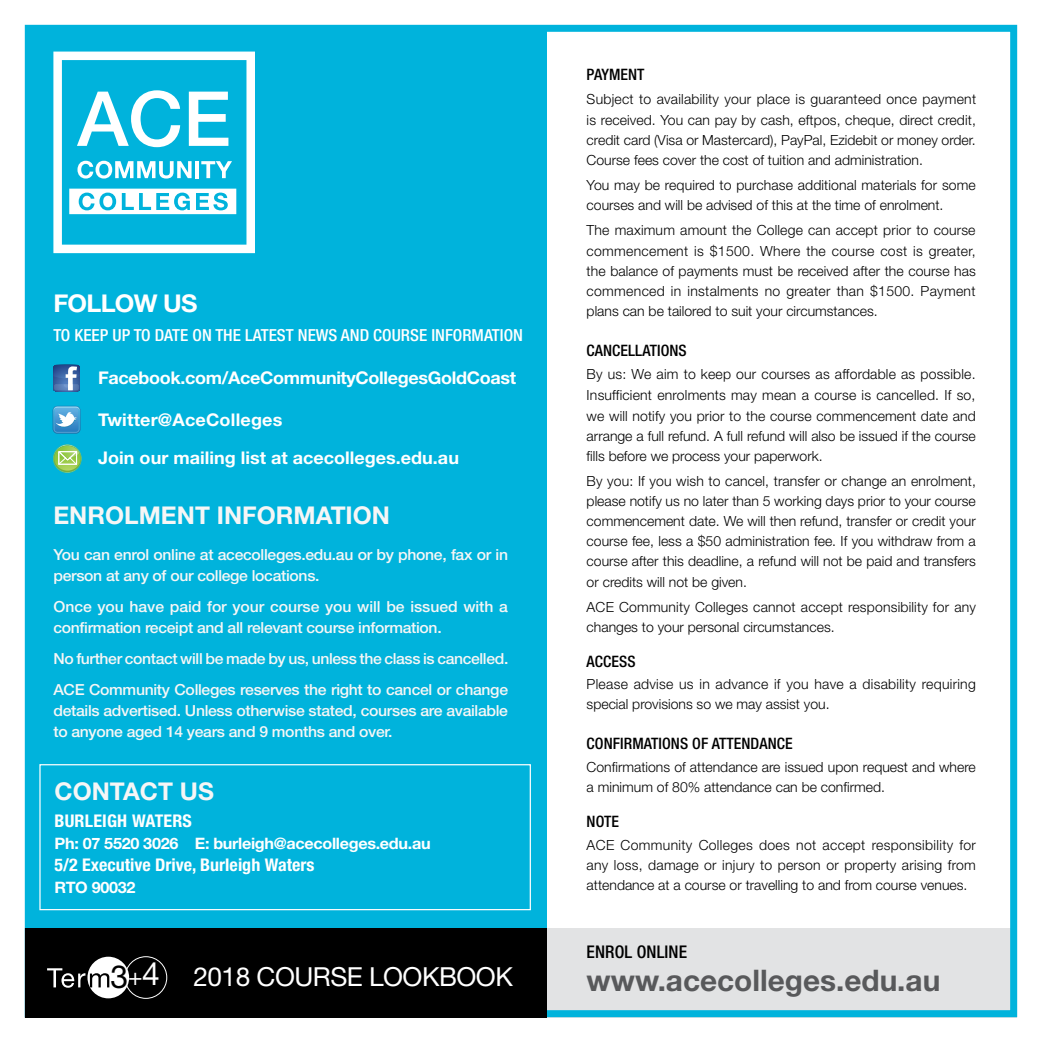
<style>
.page{position:relative;width:1042px;height:1042px;background:#fff}
.page>*{position:absolute;margin:0;border:0;box-sizing:border-box;transform-origin:0 0}
.t1{font:31.85px "Helvetica Neue LT Std";color:#000}
.t2{font:700 29.75px "Helvetica Neue LT Std";color:#58595b}
.t3{font:26.25px "Helvetica Neue LT Std";letter-spacing:-.02em;color:#fff}
.t4{font:700 24.5px "Helvetica Neue LT Std";color:#f6f6f6}
.t5{font:700 24.5px "Helvetica Neue LT Std";letter-spacing:-.03em;color:#fff}
.t6{font:700 17.5px/37.6px "Helvetica Neue LT Std";color:#fff}
.t7{font:700 condensed 17.5px "Helvetica Neue LT Std";color:#fff}
.t8{font:700 17.5px "Helvetica Neue LT Std";letter-spacing:-.02em;color:#fff}
.t9{font:500 condensed 17.5px "Helvetica Neue LT Std";letter-spacing:.005em;color:#000}
.t10{font:500 condensed 16.62px "Helvetica Neue LT Std";color:#fff}
.t11{font:500 condensed 15.75px "Helvetica Neue LT Std";letter-spacing:.005em;color:#000}
.t12{font:700 15.75px "Helvetica Neue LT Std";letter-spacing:-.02em;color:#fff}
.t13{font:500 15.22px/21px "Helvetica Neue LT Std";letter-spacing:-.02em;color:#f6f6f6}
.t14{font:300 14px/20.1px "Helvetica Neue LT Std";color:#000;text-align:justify}
.t15{font:300 14px/20.1px "Helvetica Neue LT Std";letter-spacing:.02em;color:#000}
.s1{font-size:24.15px;color:#fff}
.s2{color:#fff}
</style>
<div class="page">
<div style="left:25px;top:25px;width:521px;height:989px;background:#00b3dc"></div>
<svg style="left:53px;top:52px;width:202px;height:201px"></svg>
<div style="left:25px;top:928px;width:992px;height:89px;background:#e2e3e4"></div>
<div style="left:25px;top:25px;width:992px;height:992px;border:7px solid #00b3dc"></div>
<div style="left:39px;top:764px;width:492px;height:146px;border:1px solid #fff"></div>
<div style="left:25px;top:928px;width:521px;height:89px;background:#000"></div>
<svg style="left:53px;top:365px;width:27px;height:26px"></svg>
<svg style="left:53px;top:444px;width:29px;height:29px"></svg>
<svg style="left:53px;top:406px;width:27px;height:28px"></svg>
<div style="left:125px;top:956px;width:42px;height:43px;border:1px solid #fff;border-radius:50%"></div>
<div style="left:87px;top:956px;width:42px;height:42px;background:#fff;border-radius:50%"></div>
<svg style="left:47px;top:968px;width:62px;height:19px"></svg>
<h3 class="t5" style="left:53px;top:288px;width:146px">FOLLOW US</h3>
<p class="t10" style="left:53px;top:325px;width:471px">TO KEEP UP TO DATE ON THE LATEST NEWS AND COURSE INFORMATION</p>
<p class="t8" style="left:98px;top:367px;width:419px">Facebook.com/AceCommunityCollegesGoldCoast</p>
<p class="t6" style="left:98px;top:401px;width:362px">Twitter@AceColleges<br>Join our mailing list at acecolleges.edu.au</p>
<h3 class="t4" style="left:53px;top:500px;width:338px">ENROLMENT INFORMATION</h3>
<p class="t13" style="left:53px;top:544px;width:456px">You can enrol online at acecolleges.edu.au or by phone, fax or in person at any of our college locations.</p>
<p class="t13" style="left:53px;top:596px;width:456px">Once you have paid for your course you will be issued with a confirmation receipt and all relevant course information.</p>
<p class="t13" style="left:53px;top:643px;width:456px;line-height:31px">No further contact will be made by us, unless the class is cancelled.<br>ACE Community Colleges reserves the right to cancel or change</p>
<p class="t13" style="left:53px;top:700px;width:456px">details advertised. Unless otherwise stated, courses are available to anyone aged 14 years and 9 months and over.</p>
<h3 class="t4" style="left:55px;top:775px;width:161px">CONTACT US</h3>
<p class="t7" style="left:55px;top:810px;width:139px">BURLEIGH WATERS</p>
<p class="t12" style="left:55px;top:833px;width:377px">Ph: 07 5520 3026 E: burleigh@acecolleges.edu.au</p>
<p class="t7" style="left:55px;top:854px;width:261px">5/2 Executive Drive, Burleigh Waters</p>
<p class="t12" style="left:55px;top:878px;width:82px">RTO 90032</p>
<p class="t11" style="left:587px;top:65px;width:59px">PAYMENT</p>
<p class="t14" style="left:587px;top:88px;width:391px">Subject to availability your place is guaranteed once payment is received. You can pay by cash, eftpos, cheque, direct credit, credit card (Visa or Mastercard), PayPal, Ezidebit or money order.<br>Course fees cover the cost of tuition and administration.</p>
<p class="t14" style="left:587px;top:175px;width:391px">You may be required to purchase additional materials for some courses and will be advised of this at the time of enrolment.</p>
<p class="t14" style="left:587px;top:220px;width:391px">The maximum amount the College can accept prior to course commencement is $1500. Where the course cost is greater, the balance of payments must be received after the course has commenced in instalments no greater than $1500. Payment plans can be tailored to suit your circumstances.</p>
<p class="t11" style="left:587px;top:341px;width:102px">CANCELLATIONS</p>
<p class="t14" style="left:587px;top:364px;width:391px">By us: We aim to keep our courses as affordable as possible.<br>Insufficient enrolments may mean a course is cancelled. If so, we will notify you prior to the course commencement date and arrange a full refund. A full refund will also be issued if the course fills before we process your paperwork.</p>
<p class="t14" style="left:587px;top:470px;width:391px">By you: If you wish to cancel, transfer or change an enrolment, please notify us no later than 5 working days prior to your course commencement date. We will then refund, transfer or credit your course fee, less a $50 administration fee. If you withdraw from a course after this deadline, a refund will not be paid and transfers or credits will not be given.</p>
<p class="t14" style="left:587px;top:596px;width:391px">ACE Community Colleges cannot accept responsibility for any changes to your personal circumstances.</p>
<p class="t11" style="left:587px;top:652px;width:50px">ACCESS</p>
<p class="t15" style="left:587px;top:674px;width:391px">Please advise us in advance if you have a disability requiring special provisions so we may assist you.</p>
<p class="t11" style="left:587px;top:734px;width:207px">CONFIRMATIONS OF ATTENDANCE</p>
<p class="t14" style="left:587px;top:756px;width:391px">Confirmations of attendance are issued upon request and where a minimum of 80% attendance can be confirmed.</p>
<p class="t11" style="left:587px;top:812px;width:34px">NOTE</p>
<p class="t14" style="left:587px;top:834px;width:391px">ACE Community Colleges does not accept responsibility for any loss, damage or injury to person or property arising from attendance at a course or travelling to and from course venues.</p>
<p class="t9" style="left:587px;top:941px;width:102px">ENROL ONLINE</p>
<h1 class="t1" style="left:110px;top:957px;width:51px">3<span class="s1">+</span><span class="s2">4</span></h1>
<h3 class="t3" style="left:193px;top:961px;width:321px">2018 COURSE LOOKBOOK</h3>
<h2 class="t2" style="left:587px;top:961px;width:355px">www.acecolleges.edu.au</h2>
</div>
